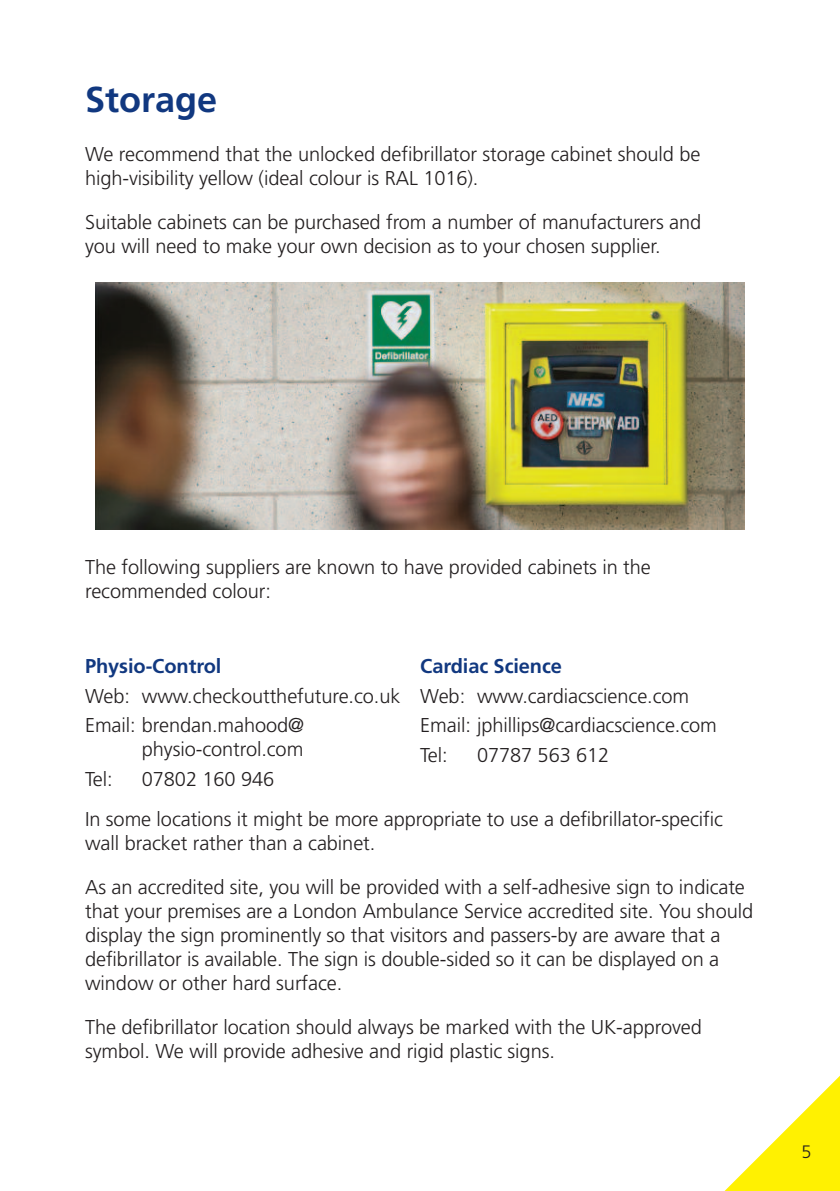
<style>
.page{position:relative;width:840px;height:1191px;background:#fff}
.page>*{position:absolute;margin:0;border:0;box-sizing:border-box;transform-origin:0 0}
.t1{font:700 36px "Frutiger LT Std";color:#113880}
.t2{font:300 20px/24px "Frutiger LT Std";letter-spacing:-.005em;color:#231f20}
.t3{font:700 20px "Frutiger LT Std";letter-spacing:-.005em;color:#113880}
.t4{font:300 18px "Frutiger LT Std";color:#231f20}
</style>
<div class="page">
<img style="left:95px;top:282px;width:649px;height:247px">
<svg style="left:724px;top:1076px;width:115px;height:115px"></svg>
<h1 class="t1" style="left:85px;top:85px;width:134px">Storage</h1>
<p class="t2" style="left:85px;top:144px;width:616px">We recommend that the unlocked defibrillator storage cabinet should be high-visibility yellow (ideal colour is RAL 1016).</p>
<p class="t2" style="left:85px;top:212px;width:617px">Suitable cabinets can be purchased from a number of manufacturers and you will need to make your own decision as to your chosen supplier.</p>
<p class="t2" style="left:85px;top:556px;width:567px">The following suppliers are known to have provided cabinets in the recommended colour:</p>
<p class="t3" style="left:85px;top:658px;width:138px">Physio-Control</p>
<p class="t2" style="left:85px;top:682px;width:316px;line-height:29.6px">Web: www.checkoutthefuture.co.uk<br>Email: brendan.mahood@</p>
<p class="t2" style="left:142px;top:739px;width:163px">physio-control.com</p>
<p class="t2" style="left:85px;top:768px;width:29px">Tel:</p>
<p class="t2" style="left:142px;top:768px;width:134px">07802 160 946</p>
<p class="t3" style="left:420px;top:658px;width:143px">Cardiac Science</p>
<p class="t2" style="left:420px;top:682px;width:298px;line-height:29.6px">Web: www.cardiacscience.com<br>Email: jphillips@cardiacscience.com<br>Tel:</p>
<p class="t2" style="left:476px;top:744px;width:134px">07787 563 612</p>
<p class="t2" style="left:85px;top:808px;width:639px">In some locations it might be more appropriate to use a defibrillator-specific wall bracket rather than a cabinet.</p>
<p class="t2" style="left:85px;top:876px;width:669px">As an accredited site, you will be provided with a self-adhesive sign to indicate that your premises are a London Ambulance Service accredited site. You should display the sign prominently so that visitors and passers-by are aware that a defibrillator is available. The sign is double-sided so it can be displayed on a window or other hard surface.</p>
<p class="t2" style="left:85px;top:1016px;width:618px">The defibrillator location should always be marked with the UK-approved symbol. We will provide adhesive and rigid plastic signs.</p>
<p class="t4" style="left:801px;top:1144px;width:12px">5</p>
</div>
